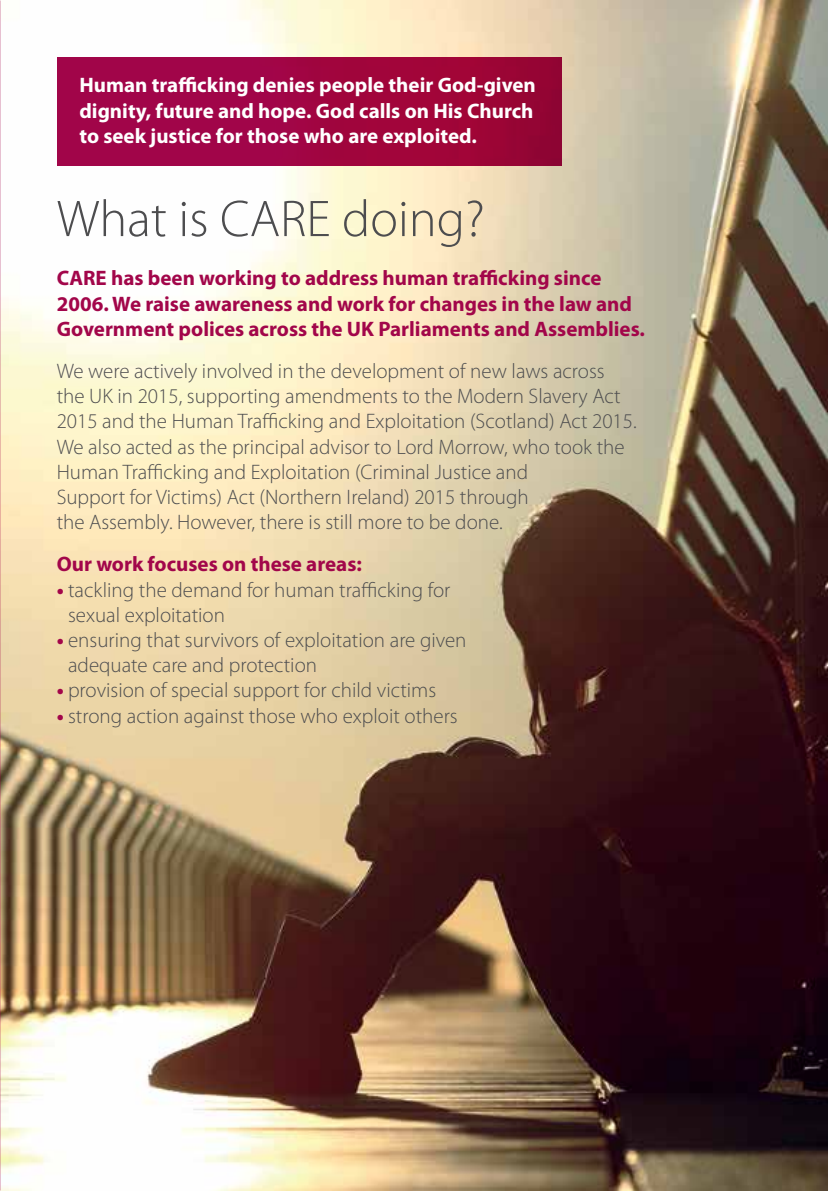
<style>
.page{position:relative;width:828px;height:1191px;background:#fff}
.page>*{position:absolute;margin:0;border:0;box-sizing:border-box;transform-origin:0 0}
.t1{font:300 52px "Myriad Pro";color:#4d4d4f}
.t2{font:300 21px/25.2px "Myriad Pro";color:#4d4d4f}
.t3{font:700 21px/25.2px "Myriad Pro";color:#a2064a}
.t4{font:700 21px/25.2px "Myriad Pro";color:#fff;text-align:justify}
.s1{font-weight:700;color:#a2064a}
</style>
<div class="page">
<img style="left:0;top:0;width:828px;height:1191px">
<div style="left:57px;top:57px;width:504px;height:108px;background:linear-gradient(to right,#a4054f,#9b0533)"></div>
<img style="left:0;top:0;width:1px;height:794px">
<p class="t4" style="left:79px;top:72px;width:458px">Human trafficking denies people their God-given dignity, future and hope. God calls on His Church to seek justice for those who are exploited.</p>
<h1 class="t1" style="left:57px;top:187px;width:429px">What is CARE doing?</h1>
<p class="t3" style="left:57px;top:265px;width:590px">CARE has been working to address human trafficking since<br>2006. We raise awareness and work for changes in the law and<br>Government polices across the UK Parliaments and Assemblies.</p>
<p class="t2" style="left:57px;top:358px;width:581px">We were actively involved in the development of new laws across the UK in 2015, supporting amendments to the Modern Slavery Act 2015 and the Human Trafficking and Exploitation (Scotland) Act 2015.<br>We also acted as the principal advisor to Lord Morrow, who took the Human Trafficking and Exploitation (Criminal Justice and<br>Support for Victims) Act (Northern Ireland) 2015 through<br>the Assembly. However, there is still more to be done.</p>
<p class="t3" style="left:57px;top:551px;width:307px">Our work focuses on these areas:</p>
<p class="t2" style="left:68px;top:577px;width:384px;text-indent:-11px"><span class="s1">•</span> tackling the demand for human trafficking for sexual exploitation</p>
<p class="t2" style="left:68px;top:627px;width:400px;text-indent:-11px"><span class="s1">•</span> ensuring that survivors of exploitation are given adequate care and protection</p>
<p class="t2" style="left:57px;top:677px;width:381px"><span class="s1">•</span> provision of special support for child victims</p>
<p class="t2" style="left:57px;top:703px;width:402px"><span class="s1">•</span> strong action against those who exploit others</p>
</div>
